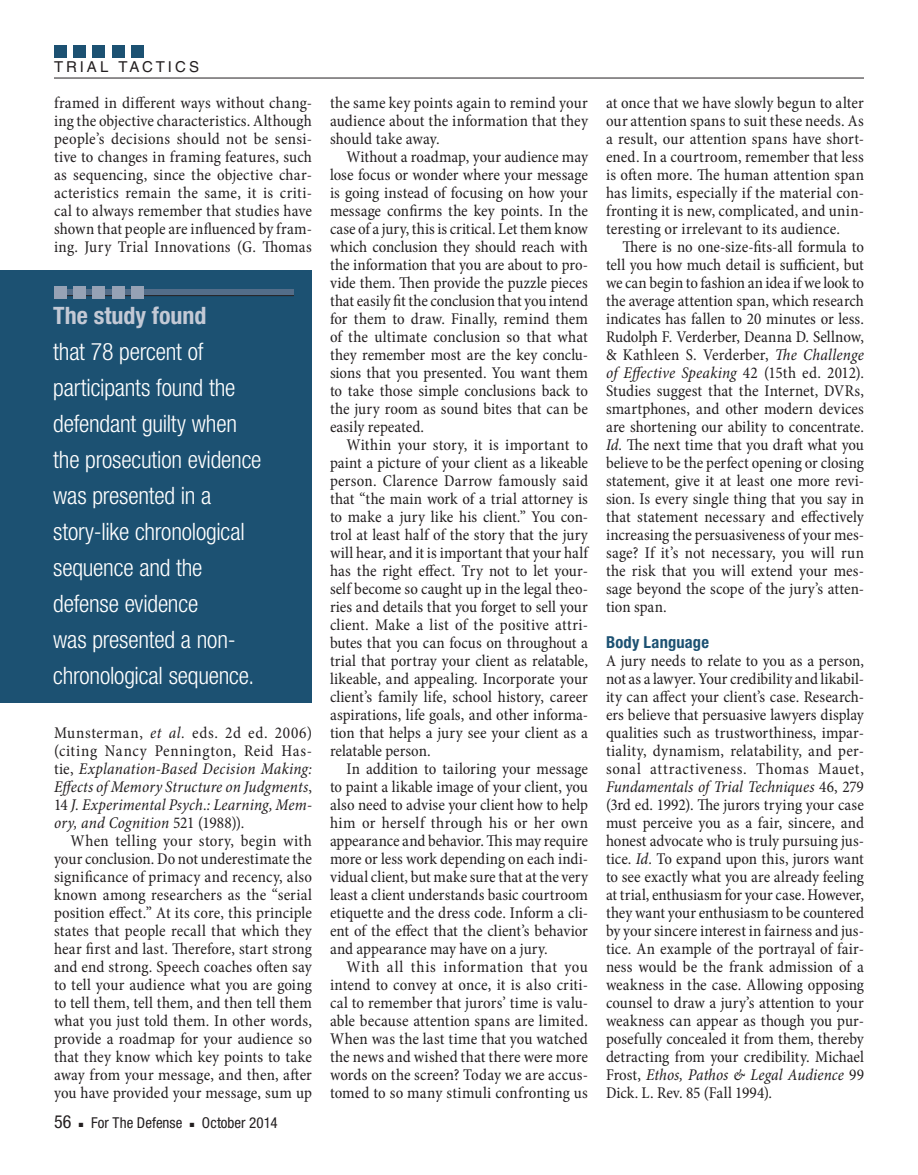
<style>
.page{position:relative;width:918px;height:1175px;background:#fff}
.page>*{position:absolute;margin:0;border:0;box-sizing:border-box;transform-origin:0 0}
.pullout_LH_block{font:300 condensed 24px/36px "Helvetica Neue";letter-spacing:-.01em;color:#fff}
.folio_left{font:condensed 18px "Helvetica Neue";color:#231f20}
.body_para_ind{font:condensed 16.5px/18px "Minion Pro";color:#231f20;text-align:justify}
.body_para_ind_looses{font:condensed 16.5px/18px "Minion Pro";letter-spacing:.01em;color:#231f20;text-align:justify}
.body_no_ind{font:condensed 16.5px/18px "Minion Pro";letter-spacing:.005em;color:#231f20;text-align:justify}
.body_para_ind_looses-2{font:italic condensed 16.5px/18px "Minion Pro";letter-spacing:.01em;color:#231f20;text-align:justify}
.subhead_1{font:700 condensed 16.5px "Helvetica Neue";letter-spacing:.01em;color:#1c5172}
.folio_left-2{font:condensed 15px "Helvetica Neue";color:#231f20}
.t1{font:15px "Helvetica";letter-spacing:.195em;color:#231f20}
.s1{font-weight:700;color:#c3c9d5}
.s2{font-style:normal}
.s3{font-style:italic}
</style>
<div class="page">
<hr style="left:54px;top:78px;width:810px;height:1px;background:#231f20">
<div style="left:54px;top:45px;width:12px;height:12px;background:#1c5172"></div>
<div style="left:73px;top:45px;width:13px;height:12px;background:#1c5172"></div>
<div style="left:93px;top:45px;width:12px;height:12px;background:#1c5172"></div>
<div style="left:112px;top:45px;width:13px;height:12px;background:#1c5172"></div>
<div style="left:132px;top:45px;width:12px;height:12px;background:#1c5172"></div>
<div style="left:0;top:270px;width:312px;height:432px;background:#1c5172"></div>
<div style="left:54px;top:290px;width:240px;height:6px;background:#536d89"></div>
<hr style="left:54px;top:295px;width:240px;height:1px;background:#231f20">
<div style="left:54px;top:286px;width:12px;height:13px;background:#96a2b5"></div>
<div style="left:73px;top:286px;width:13px;height:13px;background:#96a2b5"></div>
<div style="left:93px;top:286px;width:12px;height:13px;background:#96a2b5"></div>
<div style="left:112px;top:286px;width:13px;height:13px;background:#96a2b5"></div>
<div style="left:132px;top:286px;width:12px;height:13px;background:#96a2b5"></div>
<p class="t1" style="left:54px;top:58px;width:147px">TRIAL TACTICS</p>
<p class="body_para_ind_looses" style="left:54px;top:94px;width:260px">framed in different ways without chang&shy;ing the objective characteristics. Although people’s decisions should not be sensi&shy;tive to changes in framing features, such as sequencing, since the objective char&shy;acteristics remain the same, it is criti&shy;cal to always remember that studies have shown that people are influenced by fram&shy;ing. Jury Trial Innovations (G. Thomas</p>
<p class="pullout_LH_block" style="left:53px;top:297px;width:210px"><span class="s1">The study found<br></span>that 78 percent of participants found the defendant guilty when the prosecution evidence was presented in a story-like chronological sequence and the defense evidence<br>was presented a non&shy;chronological sequence.</p>
<p class="body_para_ind_looses-2" style="left:54px;top:724px;width:260px"><span class="s2">Munsterman,</span> et al. <span class="s2">eds. 2d ed. 2006) (citing Nancy Pennington, Reid Has&shy;tie,</span> Explanation-Based Decision Making:<br>Effects of Memory Structure on Judgments<span class="s2">, 14</span> J. Experimental Psych.: Learning, Mem&shy;ory, and Cognition <span class="s2">521 (1988)).</span></p>
<p class="body_para_ind_looses" style="left:54px;top:832px;width:260px;text-indent:16px">When telling your story, begin with your conclusion. Do not underestimate the significance of primacy and recency, also known among researchers as the “serial position effect.” At its core, this principle states that people recall that which they hear first and last. Therefore, start strong and end strong. Speech coaches often say to tell your audience what you are going to tell them, tell them, and then tell them what you just told them. In other words, provide a roadmap for your audience so that they know which key points to take away from your message, and then, after you have provided your message, sum up</p>
<p class="folio_left" style="left:54px;top:1111px;width:19px">56</p>
<p class="folio_left-2" style="left:79px;top:1114px;width:105px">■ For The Defense</p>
<p class="folio_left-2" style="left:190px;top:1114px;width:89px">■ October 2014</p>
<p class="body_para_ind_looses" style="left:330px;top:94px;width:260px">the same key points again to remind your audience about the information that they should take away.</p>
<p class="body_para_ind" style="left:330px;top:148px;width:260px;text-indent:16px">Without a roadmap, your audience may lose focus or wonder where your message is going instead of focusing on how your message confirms the key points. In the case of a jury, this is critical. Let them know which conclusion they should reach with the information that you are about to pro&shy;vide them. Then provide the puzzle pieces that easily fit the conclusion that you intend for them to draw. Finally, remind them of the ultimate conclusion so that what they remember most are the key conclu&shy;sions that you presented. You want them to take those simple conclusions back to the jury room as sound bites that can be easily repeated.</p>
<p class="body_para_ind" style="left:330px;top:436px;width:260px;text-indent:16px">Within your story, it is important to paint a picture of your client as a likeable person. Clarence Darrow famously said that “the main work of a trial attorney is to make a jury like his client.” You con&shy;trol at least half of the story that the jury will hear, and it is important that your half has the right effect. Try not to let your&shy;self become so caught up in the legal theo&shy;ries and details that you forget to sell your client. Make a list of the positive attri&shy;butes that you can focus on throughout a trial that portray your client as relatable, likeable, and appealing. Incorporate your client’s family life, school history, career aspirations, life goals, and other informa&shy;tion that helps a jury see your client as a relatable person.</p>
<p class="body_para_ind" style="left:330px;top:760px;width:260px;text-indent:16px">In addition to tailoring your message to paint a likable image of your client, you also need to advise your client how to help him or herself through his or her own appearance and behavior. This may require more or less work depending on each indi&shy;vidual client, but make sure that at the very least a client understands basic courtroom etiquette and the dress code. Inform a cli&shy;ent of the effect that the client’s behavior and appearance may have on a jury.</p>
<p class="body_para_ind_looses" style="left:330px;top:958px;width:260px;text-indent:16px">With all this information that you intend to convey at once, it is also criti&shy;cal to remember that jurors’ time is valu&shy;able because attention spans are limited.<br>When was the last time that you watched the news and wished that there were more words on the screen? Today we are accus&shy;tomed to so many stimuli confronting us</p>
<p class="body_para_ind_looses" style="left:606px;top:94px;width:260px">at once that we have slowly begun to alter our attention spans to suit these needs. As a result, our attention spans have short&shy;ened. In a courtroom, remember that less is often more. The human attention span has limits, especially if the material con&shy;fronting it is new, complicated, and unin&shy;teresting or irrelevant to its audience.</p>
<p class="body_para_ind" style="left:606px;top:238px;width:260px;text-indent:16px">There is no one-size-fits-all formula to tell you how much detail is sufficient, but we can begin to fashion an idea if we look to the average attention span, which research indicates has fallen to 20 minutes or less.<br>Rudolph F. Verderber, Deanna D. Sellnow, &amp; Kathleen S. Verderber, <span class="s3">The Challenge of Effective Speaking</span> 42 (15th ed. 2012).<br>Studies suggest that the Internet, DVRs, smartphones, and other modern devices are shortening our ability to concentrate.<br><span class="s3">Id.</span> The next time that you draft what you believe to be the perfect opening or closing statement, give it at least one more revi&shy;sion. Is every single thing that you say in that statement necessary and effectively increasing the persuasiveness of your mes&shy;sage? If it’s not necessary, you will run the risk that you will extend your mes&shy;sage beyond the scope of the jury’s atten&shy;tion span.</p>
<p class="subhead_1" style="left:606px;top:632px;width:105px">Body Language</p>
<p class="body_no_ind" style="left:606px;top:652px;width:260px">A jury needs to relate to you as a person, not as a lawyer. Your credibility and likabil&shy;ity can affect your client’s case. Research&shy;ers believe that persuasive lawyers display qualities such as trustworthiness, impar&shy;tiality, dynamism, relatability, and per&shy;sonal attractiveness. Thomas Mauet, <span class="s3">Fundamentals of Trial Techniques</span> 46, 279 (3rd ed. 1992). The jurors trying your case must perceive you as a fair, sincere, and honest advocate who is truly pursuing jus&shy;tice. <span class="s3">Id.</span> To expand upon this, jurors want to see exactly what you are already feeling at trial, enthusiasm for your case. However, they want your enthusiasm to be countered by your sincere interest in fairness and jus&shy;tice. An example of the portrayal of fair&shy;ness would be the frank admission of a weakness in the case. Allowing opposing counsel to draw a jury’s attention to your weakness can appear as though you pur&shy;posefully concealed it from them, thereby detracting from your credibility. Michael Frost, <span class="s3">Ethos, Pathos &amp; Legal Audience</span> 99<br>Dick. L. Rev. 85 (Fall 1994).</p>
</div>
